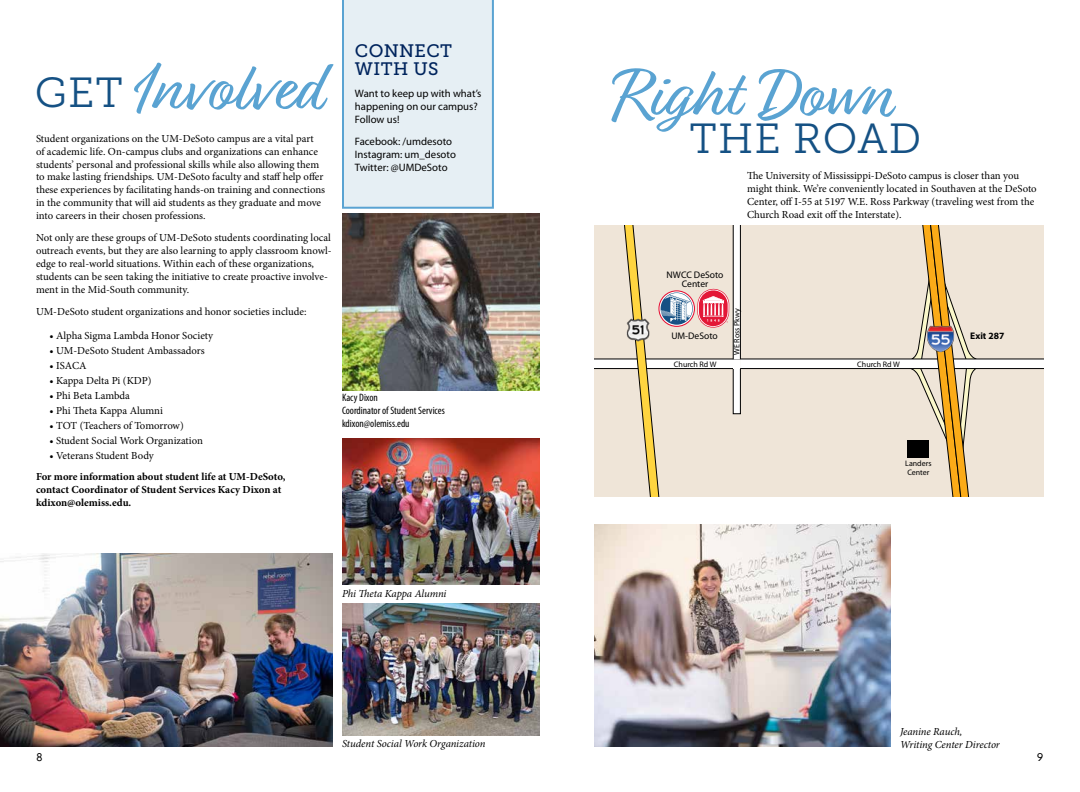
<style>
.page{position:relative;width:1080px;height:792px;background:#fff}
.page>*{position:absolute;margin:0;border:0;box-sizing:border-box;transform-origin:0 0}
.t1{font:71px "Relation Two";color:#5aa3d2}
.t2{font:42px "Museo Slab 300";letter-spacing:.025em;color:#155184}
.t3{font:18px/18px "Museo Slab 500";letter-spacing:.02em;color:#00245d}
.t4{font:10.8px/12.9px "Minion Pro";color:#000}
.t5{font:700 10.8px/12.9px "Minion Pro";color:#000}
.t6{font:10.8px/12.9px "Myriad Pro";color:#000}
.t7{font:italic 10.8px/12.9px "Minion Pro";letter-spacing:-.01em;color:#000}
.t8{font:condensed 10.8px/12.9px "Myriad Pro";color:#000}
.t9{font:10.8px "Gothic CG No 2";color:#000}
.t10{font:9.6px/8.8px "Myriad Pro";color:#000;text-align:center}
.t11{font:700 9.6px "Myriad Pro";color:#000}
.t12{font:8px/8.8px "Myriad Pro";color:#000}
.s1{font-family:"Museo Slab 300";font-size:42px;color:#155184}
</style>
<div class="page">
<div style="left:342px;top:0;width:152px;height:209px;background:#e6eff4"></div>
<img style="left:0;top:553px;width:333px;height:194px">
<img style="left:342px;top:214px;width:198px;height:176px">
<img style="left:342px;top:603px;width:198px;height:132px">
<img style="left:342px;top:439px;width:198px;height:145px">
<svg style="left:594px;top:225px;width:450px;height:272px;background:#e8dcca"></svg>
<img style="left:594px;top:524px;width:297px;height:223px">
<h3 class="t3" style="left:355px;top:42px;width:99px">CONNECT<br>WITH US</h3>
<p class="t6" style="left:355px;top:88px;width:128px">Want to keep up with what’s happening on our campus?<br>Follow us!</p>
<p class="t6" style="left:355px;top:135px;width:102px">Facebook: /umdesoto<br>Instagram: um_desoto<br>Twitter: @UMDeSoto</p>
<h1 class="t1" style="left:35px;top:41px;width:288px"><span class="s1">GET</span> Involved</h1>
<h1 class="t1" style="left:612px;top:47px;width:280px">Right Down</h1>
<h2 class="t2" style="left:690px;top:116px;width:233px">THE ROAD</h2>
<p class="t4" style="left:36px;top:132px;width:291px">Student organizations on the UM-DeSoto campus are a vital part<br>of academic life. On-campus clubs and organizations can enhance students’ personal and professional skills while also allowing them to make lasting friendships. UM-DeSoto faculty and staff help offer these experiences by facilitating hands-on training and connections in the community that will aid students as they graduate and move into careers in their chosen professions.</p>
<p class="t4" style="left:36px;top:231px;width:297px">Not only are these groups of UM-DeSoto students coordinating local outreach events, but they are also learning to apply classroom knowl&shy;edge to real-world situations. Within each of these organizations, students can be seen taking the initiative to create proactive involve&shy;ment in the Mid-South community.</p>
<p class="t4" style="left:36px;top:305px;width:272px">UM-DeSoto student organizations and honor societies include:</p>
<p class="t4" style="left:50px;top:329px;width:165px">• Alpha Sigma Lambda Honor Society</p>
<p class="t4" style="left:50px;top:344px;width:157px">• UM-DeSoto Student Ambassadors</p>
<p class="t4" style="left:50px;top:359px;width:39px">• ISACA</p>
<p class="t4" style="left:50px;top:374px;width:104px">• Kappa Delta Pi (KDP)</p>
<p class="t4" style="left:50px;top:389px;width:82px">• Phi Beta Lambda</p>
<p class="t4" style="left:50px;top:404px;width:115px">• Phi Theta Kappa Alumni</p>
<p class="t4" style="left:50px;top:419px;width:136px">• TOT (Teachers of Tomorrow)</p>
<p class="t4" style="left:50px;top:434px;width:155px">• Student Social Work Organization</p>
<p class="t4" style="left:50px;top:449px;width:106px">• Veterans Student Body</p>
<p class="t5" style="left:36px;top:470px;width:251px">For more information about student life at UM-DeSoto, contact Coordinator of Student Services Kacy Dixon at kdixon@olemiss.edu.</p>
<p class="t4" style="left:747px;top:169px;width:291px">The University of Mississippi-DeSoto campus is closer than you might think. We’re conveniently located in Southaven at the DeSoto Center, off I-55 at 5197 W.E. Ross Parkway (traveling west from the Church Road exit off the Interstate).</p>
<p class="t10" style="left:667px;top:271px;width:58px">NWCC DeSoto<br>Center</p>
<p class="t12" style="left:733px;top:355px;width:48px;rotate:-90deg">WE Ross Pkwy</p>
<p class="t11" style="left:970px;top:329px;width:36px">Exit 287</p>
<p class="t10" style="left:671px;top:331px;width:48px">UM-DeSoto</p>
<p class="t12" style="left:674px;top:360px;width:44px">Church Rd W</p>
<p class="t12" style="left:857px;top:360px;width:44px">Church Rd W</p>
<p class="t8" style="left:342px;top:391px;width:104px">Kacy Dixon<br>Coordinator of Student Services kdixon@olemiss.edu</p>
<p class="t12" style="left:905px;top:459px;width:28px">Landers<br>Center</p>
<p class="t7" style="left:342px;top:587px;width:106px">Phi Theta Kappa Alumni</p>
<p class="t7" style="left:342px;top:737px;width:145px">Student Social Work Organization</p>
<p class="t7" style="left:900px;top:725px;width:101px">Jeanine Rauch,<br>Writing Center Director</p>
<p class="t9" style="left:36px;top:750px;width:7px">8</p>
<p class="t9" style="left:1037px;top:750px;width:7px">9</p>
</div>
